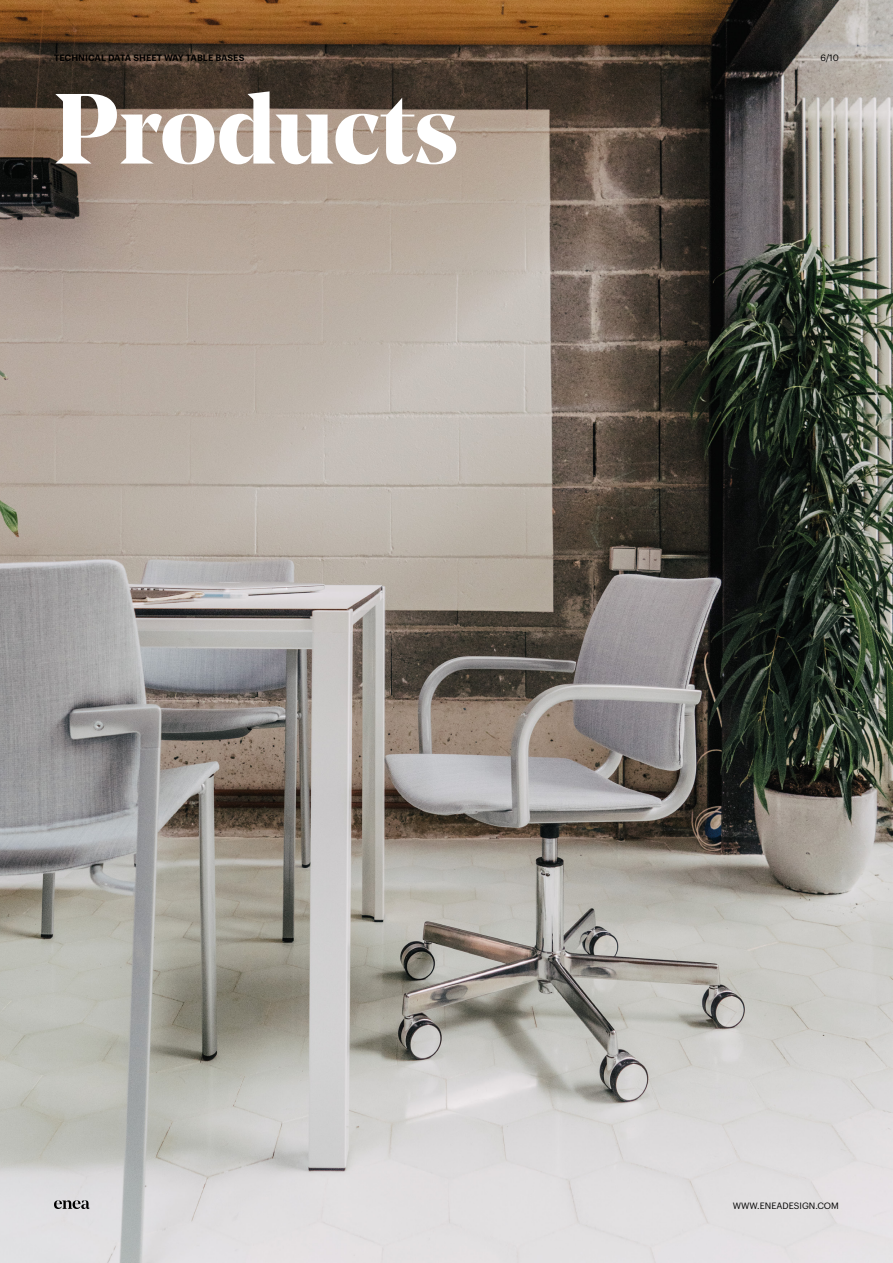
<style>
.page{position:relative;width:893px;height:1263px;background:#fff}
.page>*{position:absolute;margin:0;border:0;box-sizing:border-box;transform-origin:0 0}
.t1{font:700 99px "Noe Display";color:#fff}
.t2{font:600 9px "Graphik";color:#000}
.t3{font:9px "Graphik";color:#000}
</style>
<div class="page">
<img style="left:0;top:0;width:893px;height:1263px">
<svg style="left:54px;top:1200px;width:36px;height:9px"></svg>
<p class="t2" style="left:54px;top:51px;width:192px">TECHNICAL DATA SHEET WAY TABLE BASES</p>
<p class="t3" style="left:820px;top:51px;width:20px">6/10</p>
<h1 class="t1" style="left:54px;top:65px;width:406px">Products</h1>
<p class="t3" style="left:733px;top:1199px;width:108px">WWW.ENEADESIGN.COM</p>
</div>
